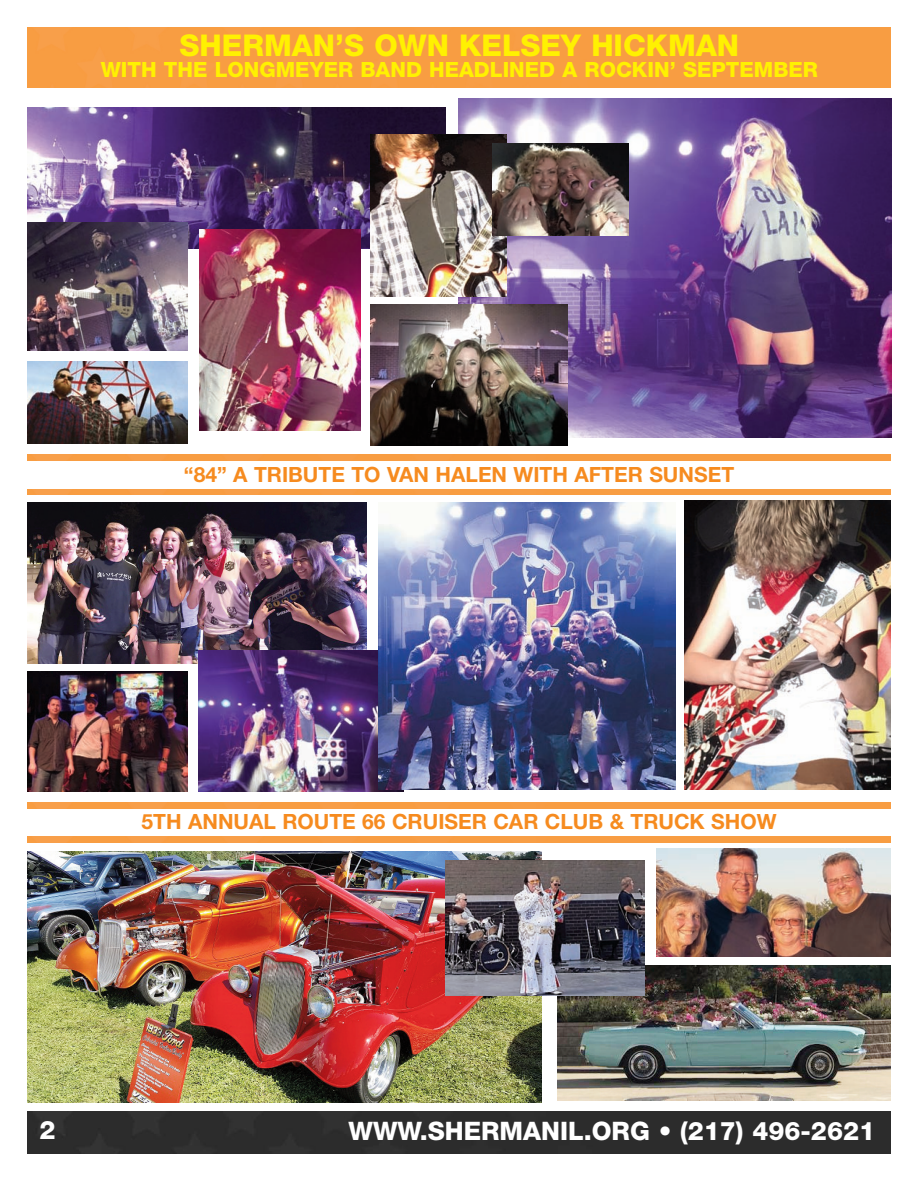
<style>
.page{position:relative;width:918px;height:1188px;background:#fff}
.page>*{position:absolute;margin:0;border:0;box-sizing:border-box;transform-origin:0 0}
.t1{font:800 30px "Helvetica Neue";color:#fff101}
.t2{font:800 25.5px "Helvetica Neue";color:#fff}
.t3{font:700 21px "Helvetica Neue";color:#f68b1f}
.t4{font:800 21px "Helvetica Neue";color:#fff101}
</style>
<div class="page">
<img style="left:27px;top:503px;width:340px;height:161px">
<img style="left:198px;top:651px;width:205px;height:141px">
<img style="left:27px;top:671px;width:161px;height:121px">
<img style="left:557px;top:965px;width:334px;height:136px">
<div style="left:27px;top:27px;width:864px;height:61px;background:#f89d42"></div>
<div style="left:27px;top:1112px;width:864px;height:42px;background:#2c2c2c"></div>
<div style="left:27px;top:489px;width:864px;height:6px;background:#f89d42"></div>
<div style="left:27px;top:455px;width:864px;height:5px;background:#f89d42"></div>
<div style="left:27px;top:837px;width:864px;height:5px;background:#f89d42"></div>
<div style="left:27px;top:803px;width:864px;height:5px;background:#f89d42"></div>
<img style="left:27px;top:851px;width:514px;height:251px">
<img style="left:446px;top:860px;width:198px;height:136px">
<img style="left:657px;top:849px;width:234px;height:107px">
<img style="left:378px;top:502px;width:298px;height:288px">
<img style="left:685px;top:501px;width:206px;height:289px">
<img style="left:459px;top:98px;width:432px;height:339px">
<img style="left:27px;top:107px;width:419px;height:142px">
<img style="left:370px;top:305px;width:198px;height:141px">
<img style="left:27px;top:362px;width:161px;height:81px">
<img style="left:371px;top:134px;width:135px;height:162px">
<img style="left:493px;top:143px;width:135px;height:92px">
<img style="left:27px;top:222px;width:161px;height:129px">
<img style="left:200px;top:230px;width:160px;height:200px">
<h1 class="t1" style="left:180px;top:34px;width:561px">SHERMAN’S OWN KELSEY HICKMAN</h1>
<p class="t4" style="left:101px;top:62px;width:719px">WITH THE LONGMEYER BAND HEADLINED A ROCKIN’ SEPTEMBER</p>
<p class="t3" style="left:184px;top:467px;width:552px">“84” A TRIBUTE TO VAN HALEN WITH AFTER SUNSET</p>
<p class="t3" style="left:142px;top:814px;width:637px">5TH ANNUAL ROUTE 66 CRUISER CAR CLUB &amp; TRUCK SHOW</p>
<p class="t2" style="left:40px;top:1121px;width:18px">2</p>
<p class="t2" style="left:348px;top:1121px;width:528px">WWW.SHERMANIL.ORG • (217) 496-2621</p>
</div>
